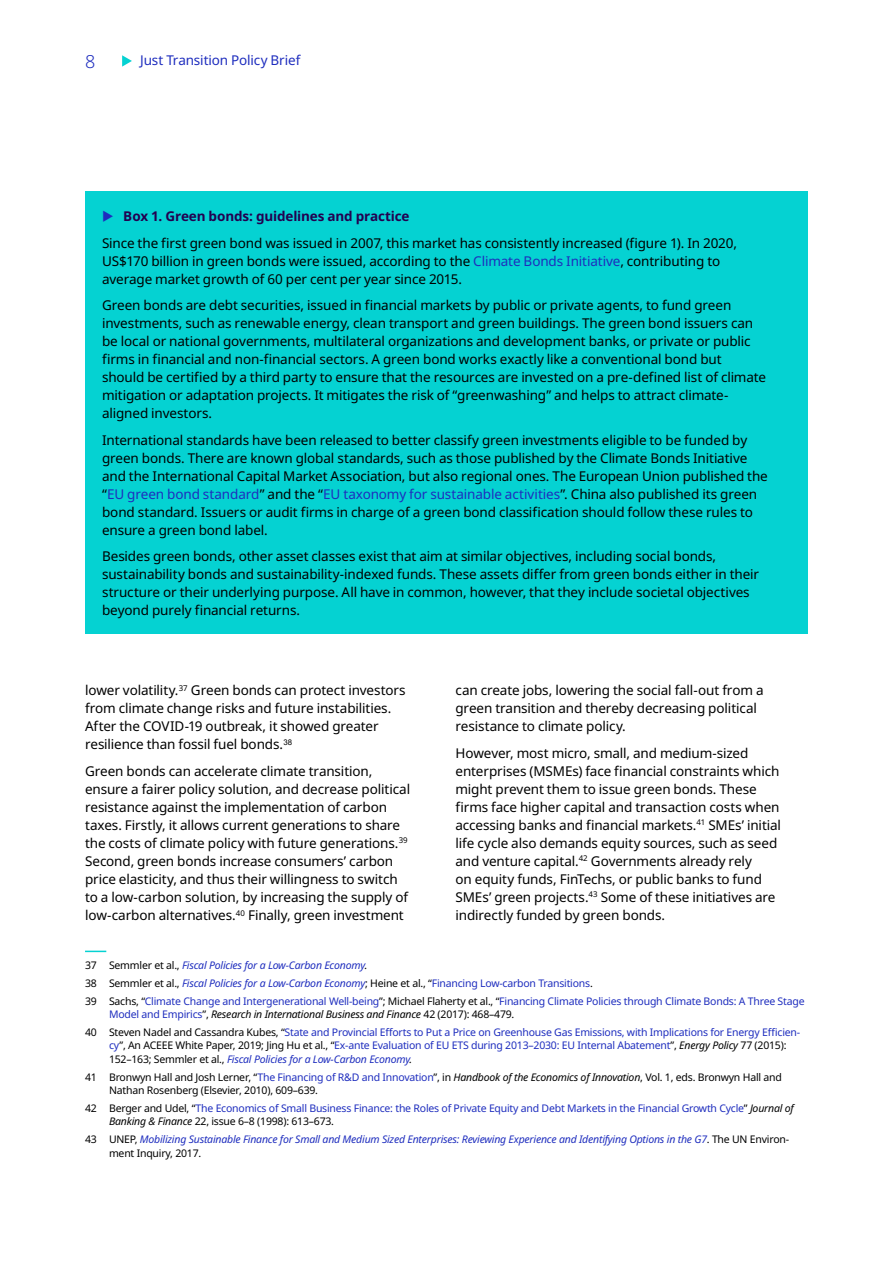
<style>
.page{position:relative;width:893px;height:1263px;background:#fff}
.page>*{position:absolute;margin:0;border:0;box-sizing:border-box;transform-origin:0 0}
.t1{font:300 18px "Noto Sans";color:#1e2dbe}
.Body{font:13.5px/18px "Noto Sans";letter-spacing:-.01em;color:#000}
.t2{font:700 13.5px "Noto Sans";letter-spacing:-.01em;color:#230050}
.t3{font:13.5px "Noto Sans";letter-spacing:-.01em;color:#1e2dbe}
.Briefing_A4-_footnot{font:10.5px/13.5px "Noto Sans";letter-spacing:-.02em;color:#1e2dbe}
.Briefing_A4-_footnot-2{font:italic 10.5px/13.5px "Noto Sans";letter-spacing:-.02em;color:#1e2dbe}
.Briefing_A4-_footnot-3{font:10.5px/13.5px "Noto Sans";letter-spacing:-.02em;color:#000}
.s1{color:#1e2dbe}
.s2{font-style:normal;color:#000}
.s3{color:#000}
.s4{font-style:normal}
.s5{font-style:italic;color:#000}
.s6{font-style:italic}
</style>
<div class="page">
<svg style="left:85px;top:951px;width:21px;height:1px"></svg>
<div style="left:85px;top:191px;width:723px;height:443px;background:#05d2d2"></div>
<svg style="left:122px;top:55px;width:10px;height:12px"></svg>
<h1 class="t1" style="left:85px;top:49px;width:12px">8</h1>
<p class="t3" style="left:140px;top:51px;width:162px">Just Transition Policy Brief</p>
<p class="t2" style="left:123px;top:207px;width:288px">Box 1. Green bonds: guidelines and practice</p>
<p class="Body" style="left:102px;top:234px;width:636px">Since the first green bond was issued in 2007, this market has consistently increased (figure 1). In 2020,<br>US$170 billion in green bonds were issued, according to the <span class="s1">Climate Bonds Initiative</span>, contributing to average market growth of 60 per cent per year since 2015.</p>
<p class="Body" style="left:102px;top:297px;width:666px">Green bonds are debt securities, issued in financial markets by public or private agents, to fund green investments, such as renewable energy, clean transport and green buildings. The green bond issuers can be local or national governments, multilateral organizations and development banks, or private or public firms in financial and non-financial sectors. A green bond works exactly like a conventional bond but should be certified by a third party to ensure that the resources are invested on a pre-defined list of climate mitigation or adaptation projects. It mitigates the risk of “greenwashing” and helps to attract climate&shy;aligned investors.</p>
<p class="Body" style="left:102px;top:431px;width:667px">International standards have been released to better classify green investments eligible to be funded by green bonds. There are known global standards, such as those published by the Climate Bonds Initiative and the International Capital Market Association, but also regional ones. The European Union published the “<span class="s1">EU green bond standard</span>” and the “<span class="s1">EU taxonomy for sustainable activities</span>”. China also published its green bond standard. Issuers or audit firms in charge of a green bond classification should follow these rules to ensure a green bond label.</p>
<p class="Body" style="left:102px;top:548px;width:659px">Besides green bonds, other asset classes exist that aim at similar objectives, including social bonds, sustainability bonds and sustainability-indexed funds. These assets differ from green bonds either in their structure or their underlying purpose. All have in common, however, that they include societal objectives beyond purely financial returns.</p>
<p class="Body" style="left:455px;top:682px;width:310px">can create jobs, lowering the social fall-out from a green transition and thereby decreasing political resistance to climate policy.</p>
<p class="Body" style="left:455px;top:744px;width:327px">However, most micro, small, and medium-sized enterprises (MSMEs) face financial constraints which might prevent them to issue green bonds. These firms face higher capital and transaction costs when accessing banks and financial markets.<sup>41</sup> SMEs’ initial life cycle also demands equity sources, such as seed and venture capital.<sup>42</sup> Governments already rely<br>on equity funds, FinTechs, or public banks to fund SMEs’ green projects.<sup>43</sup> Some of these initiatives are indirectly funded by green bonds.</p>
<p class="Body" style="left:85px;top:682px;width:322px">lower volatility.<sup>37</sup> Green bonds can protect investors from climate change risks and future instabilities.<br>After the COVID-19 outbreak, it showed greater resilience than fossil fuel bonds.<sup>38</sup></p>
<p class="Body" style="left:85px;top:762px;width:327px">Green bonds can accelerate climate transition, ensure a fairer policy solution, and decrease political resistance against the implementation of carbon taxes. Firstly, it allows current generations to share the costs of climate policy with future generations.<sup>39<br></sup>Second, green bonds increase consumers’ carbon price elasticity, and thus their willingness to switch to a low-carbon solution, by increasing the supply of low-carbon alternatives.<sup>40</sup> Finally, green investment</p>
<p class="Briefing_A4-_footnot-2" style="left:85px;top:959px;width:284px"><span class="s2">37 Semmler et al.,</span> Fiscal Policies for a Low-Carbon Economy<span class="s3">.</span></p>
<p class="Briefing_A4-_footnot-2" style="left:85px;top:976px;width:509px"><span class="s2">38 Semmler et al.,</span> Fiscal Policies for a Low-Carbon Economy<span class="s2">; Heine et al., “</span><span class="s4">Financing Low-carbon Transitions</span><span class="s2">.</span></p>
<p class="Briefing_A4-_footnot" style="left:109px;top:994px;width:697px;text-indent:-24px"><span class="s3">39 Sachs, “</span>Climate Change and Intergenerational Well-being<span class="s3">”; Michael Flaherty et al., “</span>Financing Climate Policies through Climate Bonds: A Three Stage<br>Model and Empirics<span class="s3">”,</span> <span class="s5">Research in International Business and Finance</span> <span class="s3">42 (2017): 468–479.</span></p>
<p class="Briefing_A4-_footnot" style="left:109px;top:1025px;width:693px;text-indent:-24px"><span class="s3">40 Steven Nadel and Cassandra Kubes, “</span>State and Provincial Efforts to Put a Price on Greenhouse Gas Emissions, with Implications for Energy Efficien&shy;cy<span class="s3">”, An ACEEE White Paper, 2019; Jing Hu et al., “</span>Ex-ante Evaluation of EU ETS during 2013–2030: EU Internal Abatement<span class="s3">”,</span> <span class="s5">Energy Policy</span> <span class="s3">77 (2015):<br>152–163; Semmler et al.,</span> <span class="s6">Fiscal Policies for a Low-Carbon Economy</span><span class="s5">.</span></p>
<p class="Briefing_A4-_footnot-3" style="left:109px;top:1070px;width:674px;text-indent:-24px">41 Bronwyn Hall and Josh Lerner, “<span class="s1">The Financing of R&amp;D and Innovation</span>”, in <span class="s6">Handbook of the Economics of Innovation</span>, Vol. 1, eds. Bronwyn Hall and<br>Nathan Rosenberg (Elsevier, 2010), 609–639.</p>
<p class="Briefing_A4-_footnot" style="left:109px;top:1101px;width:686px;text-indent:-24px"><span class="s3">42 Berger and Udel, “</span>The Economics of Small Business Finance: the Roles of Private Equity and Debt Markets in the Financial Growth Cycle<span class="s3">”</span> <span class="s5">Journal of<br>Banking &amp; Finance</span> <span class="s3">22, issue 6–8 (1998): 613–673.</span></p>
<p class="Briefing_A4-_footnot-2" style="left:109px;top:1133px;width:682px;text-indent:-24px"><span class="s2">43 UNEP,</span> Mobilizing Sustainable Finance for Small and Medium Sized Enterprises: Reviewing Experience and Identifying Options in the G7<span class="s2">. The UN Environ&shy;ment Inquiry, 2017.</span></p>
</div>
